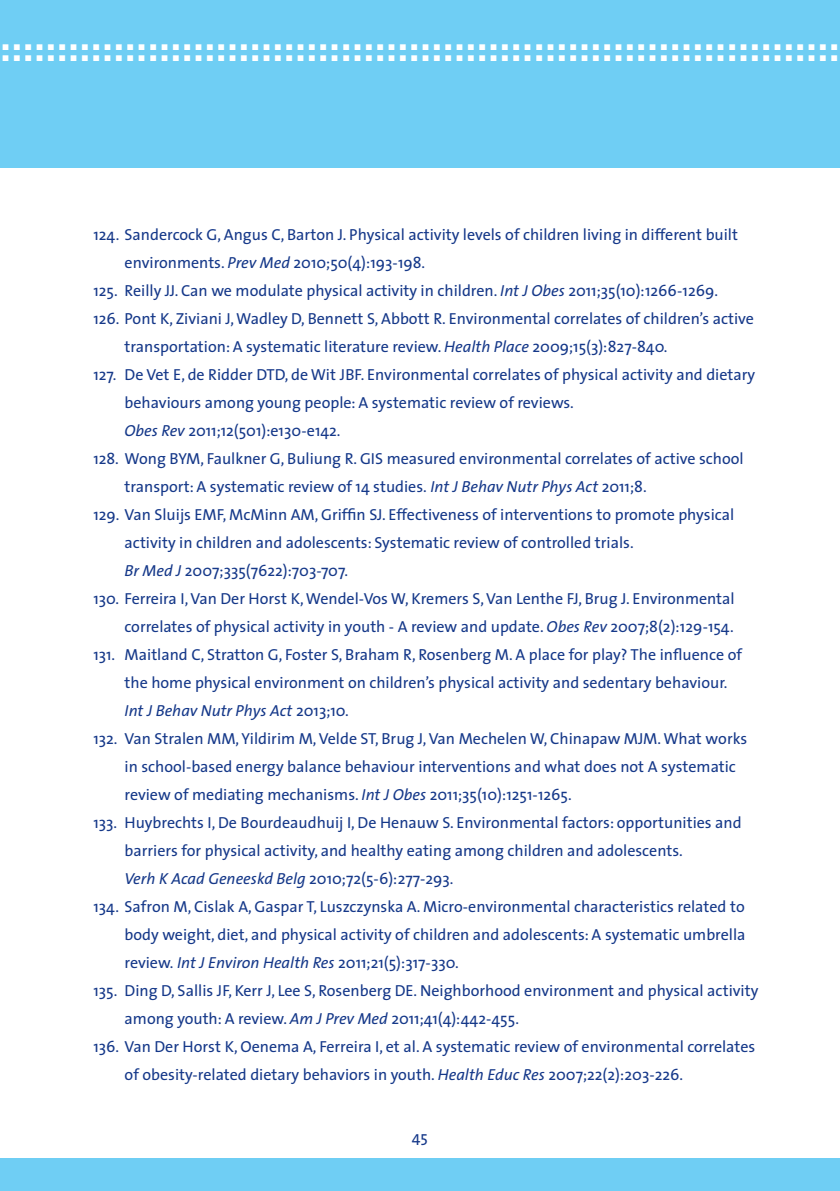
<style>
.page{position:relative;width:840px;height:1191px;background:#fff}
.page>*{position:absolute;margin:0;border:0;box-sizing:border-box;transform-origin:0 0}
.t1{font:16px/28px "The Sans";color:#153889}
.t2{font:italic 16px "The Sans";color:#153889}
.t3{font:16px "The Sans Caps";color:#153889}
.t4{font:5.6px/11.4px "Erasmus Block";color:#fff}
.s1{font-style:italic}
.s2{font-style:normal}
</style>
<div class="page">
<div style="left:0;top:1158px;width:839px;height:33px;background:#6fcef4"></div>
<div style="left:0;top:0;width:839px;height:167px;background:#6fcef4"></div>
<p class="t4" style="left:3px;top:42px;width:835px">A A A A A A A A A A A A A A A A A A A A A A A A A A A A A A A A A A A A A A A A A A A A A A A A A A A A A A A A A A A A A A A A A A A A A A A A A A<br>A A A A A A A A A A A A A A A A A A A A A A A A A A A A A A A A A A A A A A A A A A A A A A A A A A A A A A A A A A A A A A A A A A A A A A A A A A</p>
<p class="t1" style="left:124px;top:221px;width:614px;text-indent:-31px">124. Sandercock G, Angus C, Barton J. Physical activity levels of children living in different built environments. <span class="s1">Prev Med</span> 2010;50(4):193-198.</p>
<p class="t1" style="left:93px;top:277px;width:625px">125. Reilly JJ. Can we modulate physical activity in children. <span class="s1">Int J Obes</span> 2011;35(10):1266-1269.</p>
<p class="t1" style="left:124px;top:305px;width:630px;text-indent:-31px">126. Pont K, Ziviani J,Wadley D, Bennett S, Abbott R. Environmental correlates of children’s active transportation: A systematic literature review. <span class="s1">Health Place</span> 2009;15(3):827-840.</p>
<p class="t1" style="left:124px;top:361px;width:632px;text-indent:-31px">127. De Vet E, de Ridder DTD, de Wit JBF. Environmental correlates of physical activity and dietary behaviours among young people: A systematic review of reviews.</p>
<p class="t1" style="left:124px;top:417px;width:217px"><span class="s1">Obes Rev</span> 2011;12(501):e130-e142.</p>
<p class="t1" style="left:124px;top:445px;width:620px;text-indent:-31px">128. Wong BYM, Faulkner G, Buliung R. GIS measured environmental correlates of active school transport: A systematic review of 14 studies. <span class="s1">Int J Behav Nutr Phys Act</span> 2011;8.</p>
<p class="t1" style="left:124px;top:501px;width:611px;text-indent:-31px">129. Van Sluijs EMF, McMinn AM, Griffin SJ. Effectiveness of interventions to promote physical activity in children and adolescents: Systematic review of controlled trials.</p>
<p class="t1" style="left:124px;top:557px;width:225px"><span class="s1">Br Med J</span> 2007;335(7622):703-707.</p>
<p class="t1" style="left:93px;top:585px;width:642px;text-align:right">130. Ferreira I,Van Der Horst K,Wendel-Vos W, Kremers S,Van Lenthe FJ, Brug J. Environmental correlates of physical activity in youth - A review and update. <span class="s1">Obes Rev</span> 2007;8(2):129-154.</p>
<p class="t1" style="left:124px;top:641px;width:618px;text-indent:-31px">131. Maitland C, Stratton G, Foster S, Braham R, Rosenberg M. A place for play? The influence of the home physical environment on children’s physical activity and sedentary behaviour.</p>
<p class="t2" style="left:124px;top:700px;width:226px">Int J Behav Nutr Phys Act <span class="s2">2013;10.</span></p>
<p class="t1" style="left:124px;top:725px;width:623px;text-indent:-31px">132. Van Stralen MM, Yildirim M,Velde ST, Brug J,Van Mechelen W, Chinapaw MJM.What works in school-based energy balance behaviour interventions and what does not A systematic review of mediating mechanisms. <span class="s1">Int J Obes</span> 2011;35(10):1251-1265.</p>
<p class="t1" style="left:124px;top:809px;width:618px;text-indent:-31px">133. Huybrechts I, De Bourdeaudhuij I, De Henauw S. Environmental factors: opportunities and barriers for physical activity, and healthy eating among children and adolescents.<br><span class="s1">Verh K Acad Geneeskd Belg</span> 2010;72(5-6):277-293.</p>
<p class="t1" style="left:124px;top:893px;width:622px;text-align:justify;text-indent:-31px">134. Safron M, Cislak A, Gaspar T, Luszczynska A. Micro-environmental characteristics related to body weight, diet, and physical activity of children and adolescents: A systematic umbrella review. <span class="s1">Int J Environ Health Res</span> 2011;21(5):317-330.</p>
<p class="t1" style="left:124px;top:977px;width:635px;text-indent:-31px">135. Ding D, Sallis JF, Kerr J, Lee S, Rosenberg DE. Neighborhood environment and physical activity among youth: A review. <span class="s1">Am J Prev Med</span> 2011;41(4):442-455.</p>
<p class="t1" style="left:124px;top:1033px;width:632px;text-indent:-31px">136. Van Der Horst K, Oenema A, Ferreira I, et al. A systematic review of environmental correlates of obesity-related dietary behaviors in youth. <span class="s1">Health Educ Res</span> 2007;22(2):203-226.</p>
<p class="t3" style="left:411px;top:1129px;width:18px">45</p>
</div>
